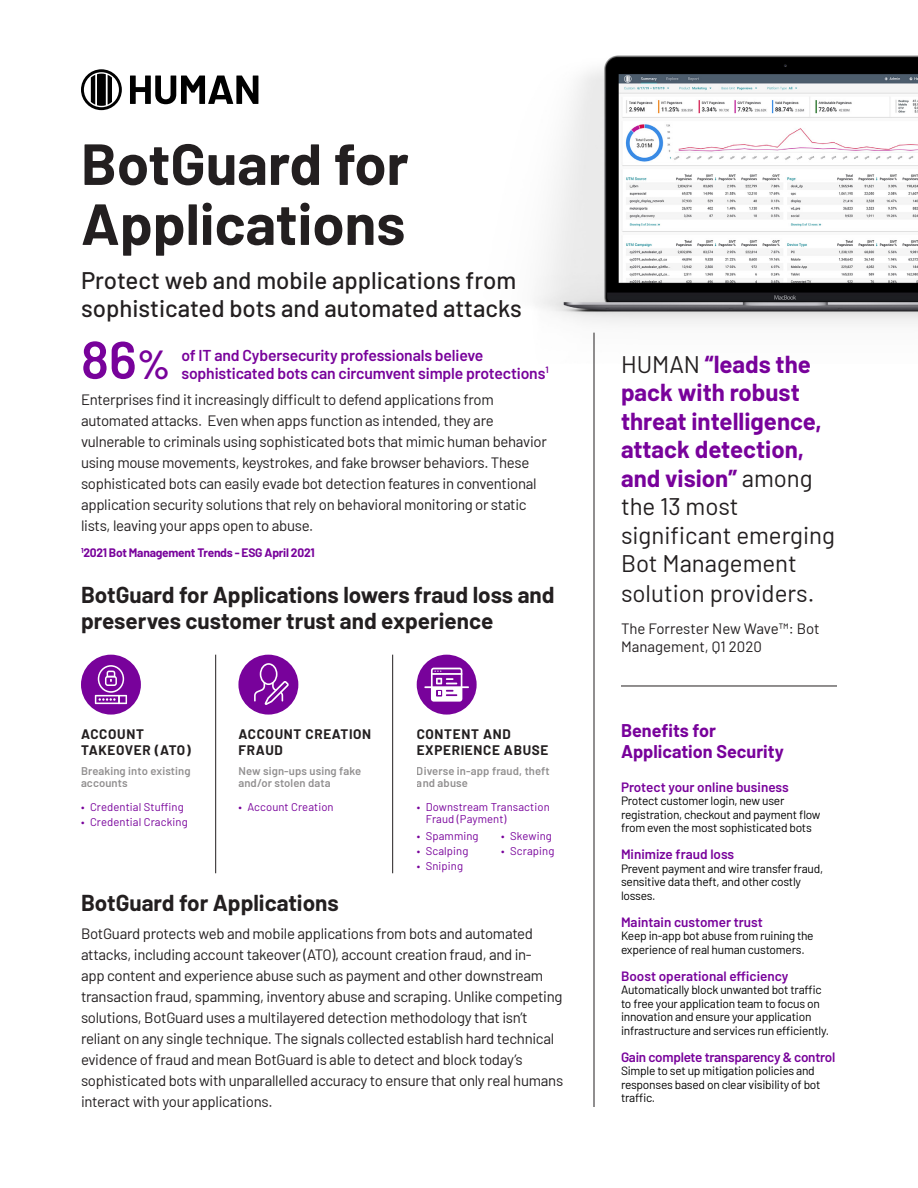
<style>
.page{position:relative;width:918px;height:1188px;background:#fff}
.page>*{position:absolute;margin:0;border:0;box-sizing:border-box;transform-origin:0 0}
.t1{font:700 57.9px/60px "Barlow";color:#231f20}
.t2{font:600 52.5px "Barlow";color:#78029b}
.t3{font:24px/28.7px "Barlow";color:#231f20}
.t4{font:500 24px/28.5px "Barlow";color:#231f20}
.t5{font:700 22.5px/25.5px "Barlow";color:#231f20}
.t6{font:700 18px/21px "Barlow";color:#78029b}
.t7{font:600 15.75px/18px "Barlow";letter-spacing:-.01em;color:#78029b}
.t8{font:15px/21px "Barlow";letter-spacing:-.02em;color:#231f20}
.t9{font:15px/18px "Barlow";color:#231f20}
.t10{font:600 13.5px "Barlow";color:#78029b}
.t11{font:700 13.5px/16.5px "Barlow";letter-spacing:.05em;color:#231f20}
.t12{font:600 13.5px "Barlow";letter-spacing:-.02em;color:#78029b}
.t13{font:12px/13.5px "Barlow";letter-spacing:-.02em;color:#000}
.t14{font:700 12px "Barlow";letter-spacing:-.02em;color:#78029b}
.t15{font:11.25px/12px "Barlow";letter-spacing:.01em;color:#78029b}
.t16{font:600 11.25px/12px "Barlow";letter-spacing:.01em;color:#231f20}
.s1{font-size:40.5px}
.s2{font-weight:700;color:#78029b}
</style>
<div class="page">
<img style="left:536px;top:55px;width:382px;height:308px">
<hr style="left:594px;top:333px;width:1px;height:774px;background:#231f20">
<hr style="left:621px;top:686px;width:216px;height:1px;background:#231f20">
<svg style="left:81px;top:69px;width:41px;height:41px"></svg>
<svg style="left:130px;top:76px;width:128px;height:28px"></svg>
<hr style="left:215px;top:655px;width:1px;height:218px;background:#231f20">
<hr style="left:392px;top:655px;width:1px;height:218px;background:#231f20">
<div style="left:81px;top:655px;width:60px;height:60px;background:#78029b;border-radius:50%"></div>
<svg style="left:95px;top:665px;width:32px;height:39px"></svg>
<div style="left:417px;top:655px;width:60px;height:60px;background:#78029b;border-radius:50%"></div>
<hr style="left:424px;top:686px;width:45px;height:2px;background:#fff">
<svg style="left:431px;top:668px;width:31px;height:34px"></svg>
<div style="left:238px;top:655px;width:60px;height:60px;background:#78029b;border-radius:50%"></div>
<svg style="left:254px;top:663px;width:35px;height:42px"></svg>
<p class="t1" style="left:81px;top:130px;width:329px">BotGuard for<br>Applications</p>
<p class="t4" style="left:81px;top:264px;width:442px">Protect web and mobile applications from sophisticated bots and automated attacks</p>
<p class="t2" style="left:81px;top:321px;width:91px">86<span class="s1">%</span></p>
<p class="t7" style="left:181px;top:345px;width:369px">of IT and Cybersecurity professionals believe sophisticated bots can circumvent simple protections<sup>1</sup></p>
<p class="t8" style="left:81px;top:388px;width:467px">Enterprises find it increasingly difficult to defend applications from automated attacks. Even when apps function as intended, they are vulnerable to criminals using sophisticated bots that mimic human behavior using mouse movements, keystrokes, and fake browser behaviors. These sophisticated bots can easily evade bot detection features in conventional application security solutions that rely on behavioral monitoring or static lists, leaving your apps open to abuse.</p>
<p class="t14" style="left:81px;top:543px;width:235px"><sup>1</sup>2021 Bot Management Trends - ESG April 2021</p>
<p class="t5" style="left:81px;top:580px;width:475px">BotGuard for Applications lowers fraud loss and preserves customer trust and experience</p>
<p class="t11" style="left:81px;top:725px;width:111px">ACCOUNT<br>TAKEOVER (ATO)</p>
<p class="t16" style="left:81px;top:764px;width:111px">Breaking into existing accounts</p>
<p class="t15" style="left:81px;top:800px;width:104px">• Credential Stuffing</p>
<p class="t15" style="left:81px;top:815px;width:108px">• Credential Cracking</p>
<p class="t11" style="left:238px;top:725px;width:134px">ACCOUNT CREATION<br>FRAUD</p>
<p class="t16" style="left:238px;top:764px;width:124px">New sign-ups using fake and/or stolen data</p>
<p class="t15" style="left:238px;top:800px;width:97px">• Account Creation</p>
<p class="t11" style="left:417px;top:725px;width:133px">CONTENT AND<br>EXPERIENCE ABUSE</p>
<p class="t16" style="left:417px;top:764px;width:135px">Diverse in-app fraud, theft and abuse</p>
<p class="t15" style="left:426px;top:800px;width:126px;text-indent:-9px">• Downstream Transaction<br>Fraud (Payment)</p>
<p class="t15" style="left:417px;top:829px;width:63px">• Spamming</p>
<p class="t15" style="left:417px;top:844px;width:53px">• Scalping</p>
<p class="t15" style="left:417px;top:859px;width:48px">• Sniping</p>
<p class="t15" style="left:501px;top:829px;width:52px">• Skewing</p>
<p class="t15" style="left:501px;top:844px;width:55px">• Scraping</p>
<p class="t5" style="left:81px;top:889px;width:259px">BotGuard for Applications</p>
<p class="t8" style="left:81px;top:922px;width:484px">BotGuard protects web and mobile applications from bots and automated attacks, including account takeover (ATO), account creation fraud, and in-<br>app content and experience abuse such as payment and other downstream transaction fraud, spamming, inventory abuse and scraping. Unlike competing solutions, BotGuard uses a multilayered detection methodology that isn’t reliant on any single technique. The signals collected establish hard technical evidence of fraud and mean BotGuard is able to detect and block today’s sophisticated bots with unparallelled accuracy to ensure that only real humans interact with your applications.</p>
<p class="t3" style="left:621px;top:348px;width:215px">HUMAN <span class="s2">“leads the pack with robust threat intelligence, attack detection, and vision”</span> among the 13 most significant emerging<br>Bot Management solution providers.</p>
<p class="t9" style="left:621px;top:618px;width:200px">The Forrester New Wave™: Bot<br>Management, Q1 2020</p>
<p class="t6" style="left:621px;top:719px;width:164px">Benefits for<br>Application Security</p>
<p class="t10" style="left:621px;top:777px;width:169px">Protect your online business</p>
<p class="t13" style="left:621px;top:793px;width:201px">Protect customer login, new user registration, checkout and payment flow from even the most sophisticated bots</p>
<p class="t10" style="left:621px;top:844px;width:115px">Minimize fraud loss</p>
<p class="t13" style="left:621px;top:861px;width:204px">Prevent payment and wire transfer fraud, sensitive data theft, and other costly losses.</p>
<p class="t10" style="left:621px;top:912px;width:143px">Maintain customer trust</p>
<p class="t13" style="left:621px;top:928px;width:194px">Keep in-app bot abuse from ruining the experience of real human customers.</p>
<p class="t10" style="left:621px;top:966px;width:169px">Boost operational efficiency</p>
<p class="t13" style="left:621px;top:982px;width:210px">Automatically block unwanted bot traffic to free your application team to focus on innovation and ensure your application infrastructure and services run efficiently.</p>
<p class="t12" style="left:621px;top:1047px;width:216px">Gain complete transparency &amp; control</p>
<p class="t13" style="left:621px;top:1063px;width:201px">Simple to set up mitigation policies and responses based on clear visibility of bot traffic.</p>
</div>
